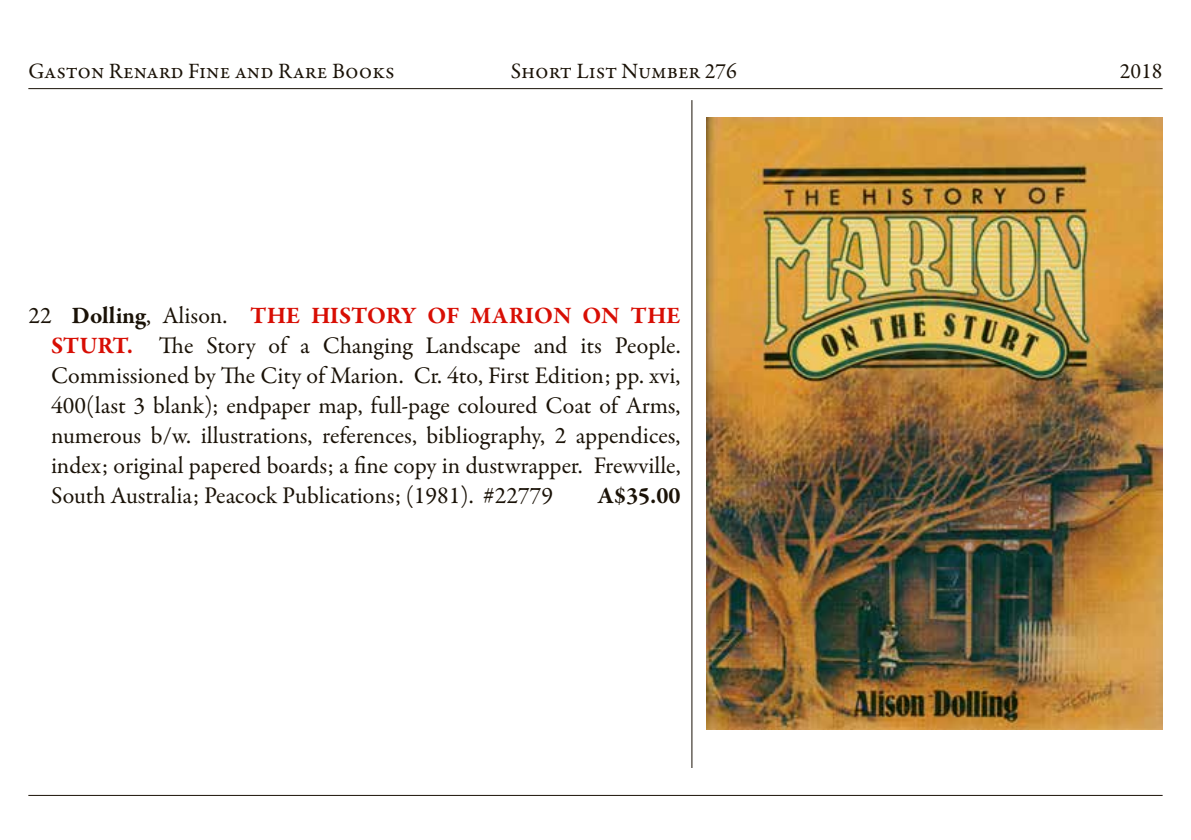
<style>
.page{position:relative;width:1191px;height:840px;background:#fff}
.page>*{position:absolute;margin:0;border:0;box-sizing:border-box;transform-origin:0 0}
.t1{font:24px/30px "Garamond Premr Pro";color:#1a1207;text-align:justify}
.t2{font:700 24px "Garamond Premr Pro";color:#1a1207}
.t3{font:22px "Garamond Premr Pro";color:#1a1207}
.s1{font-weight:700}
.s2{font-weight:700;color:#d80e04}
</style>
<div class="page">
<hr style="left:28px;top:88px;width:1134px;height:1px;background:#1a1207">
<hr style="left:28px;top:794px;width:1134px;height:1px;background:#1a1207">
<hr style="left:691px;top:100px;width:1px;height:667px;background:#1a1207">
<img style="left:706px;top:117px;width:456px;height:612px">
<p class="t3" style="left:28px;top:57px;width:368px">Gaston Renard Fine and Rare Books</p>
<p class="t3" style="left:511px;top:57px;width:228px">Short List Number 276</p>
<p class="t3" style="left:1119px;top:57px;width:44px">2018</p>
<p class="t1" style="left:51px;top:300px;width:631px;text-indent:-23px">22 <span class="s1">Dolling</span>, Alison. <span class="s2">THE HISTORY OF MARION ON THE STURT.</span> The Story of a Changing Landscape and its People.<br>Commissioned by The City of Marion. Cr. 4to, First Edition; pp. xvi, 400(last 3 blank); endpaper map, full-page coloured Coat of Arms, numerous b/w. illustrations, references, bibliography, 2 appendices, index; original papered boards; a fine copy in dustwrapper. Frewville, South Australia; Peacock Publications; (1981). #22779</p>
<p class="t2" style="left:598px;top:480px;width:84px">A$35.00</p>
</div>
